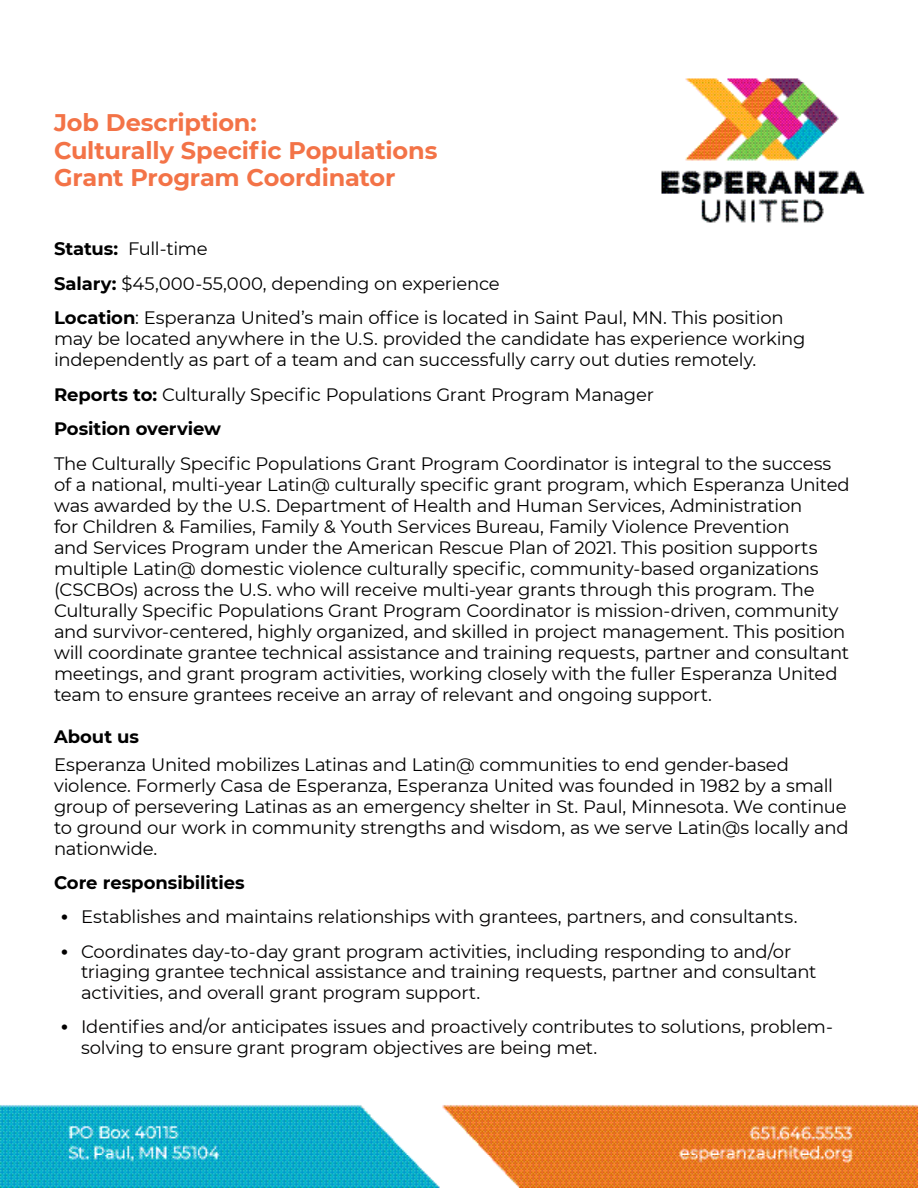
<style>
.page{position:relative;width:918px;height:1188px;background:#fff}
.page>*{position:absolute;margin:0;border:0;box-sizing:border-box;transform-origin:0 0}
.t1{font:700 24px/27.6px "Montserrat";letter-spacing:-.01em;color:#f37347}
.t2{font:18px/21px "Montserrat";letter-spacing:-.015em;color:#000}
.t3{font:18px/20.7px "Montserrat";letter-spacing:-.015em;color:#020000}
.t4{font:700 18px "Montserrat";letter-spacing:-.005em;color:#000}
.s1{font-weight:700}
.s2{font-weight:700;font-size:21px}
</style>
<div class="page">
<img style="left:0;top:78px;width:918px;height:1110px">
<h1 class="t1" style="left:54px;top:108px;width:385px">Job Description:<br>Culturally Specific Populations<br>Grant Program Coordinator</h1>
<p class="t2" style="left:54px;top:231px;width:731px;line-height:34.5px"><span class="s1">Status:</span> Full-time<br><span class="s1">Salary:</span> $45,000-55,000, depending on experience<br><span class="s1">Location</span>: Esperanza United’s main office is located in Saint Paul, MN. This position</p>
<p class="t2" style="left:54px;top:328px;width:753px">may be located anywhere in the U.S. provided the candidate has experience working independently as part of a team and can successfully carry out duties remotely.</p>
<p class="t2" style="left:54px;top:377px;width:602px;line-height:34.5px"><span class="s1">Reports to:</span> Culturally Specific Populations Grant Program Manager<br><span class="s1">Position overview</span></p>
<p class="t2" style="left:54px;top:452px;width:797px">The Culturally Specific Populations Grant Program Coordinator is integral to the success of a national, multi-year Latin@ culturally specific grant program, which Esperanza United was awarded by the U.S. Department of Health and Human Services, Administration<br>for Children &amp; Families, Family &amp; Youth Services Bureau, Family Violence Prevention<br>and Services Program under the American Rescue Plan of 2021. This position supports multiple Latin@ domestic violence culturally specific, community-based organizations (CSCBOs) across the U.S. who will receive multi-year grants through this program. The Culturally Specific Populations Grant Program Coordinator is mission-driven, community and survivor-centered, highly organized, and skilled in project management. This position will coordinate grantee technical assistance and training requests, partner and consultant meetings, and grant program activities, working closely with the fuller Esperanza United team to ensure grantees receive an array of relevant and ongoing support.</p>
<p class="t4" style="left:54px;top:724px;width:87px">About us</p>
<p class="t2" style="left:54px;top:753px;width:796px">Esperanza United mobilizes Latinas and Latin@ communities to end gender-based violence. Formerly Casa de Esperanza, Esperanza United was founded in 1982 by a small group of persevering Latinas as an emergency shelter in St. Paul, Minnesota. We continue to ground our work in community strengths and wisdom, as we serve Latin@s locally and nationwide.</p>
<p class="t4" style="left:54px;top:870px;width:192px">Core responsibilities</p>
<p class="t3" style="left:61px;top:906px;width:738px"><span class="s2">•</span> Establishes and maintains relationships with grantees, partners, and consultants.</p>
<p class="t3" style="left:81px;top:940px;width:737px;text-indent:-20px"><span class="s2">•</span> Coordinates day-to-day grant program activities, including responding to and/or triaging grantee technical assistance and training requests, partner and consultant activities, and overall grant program support.</p>
<p class="t3" style="left:81px;top:1016px;width:753px;text-indent:-20px"><span class="s2">•</span> Identifies and/or anticipates issues and proactively contributes to solutions, problem&shy;solving to ensure grant program objectives are being met.</p>
</div>
